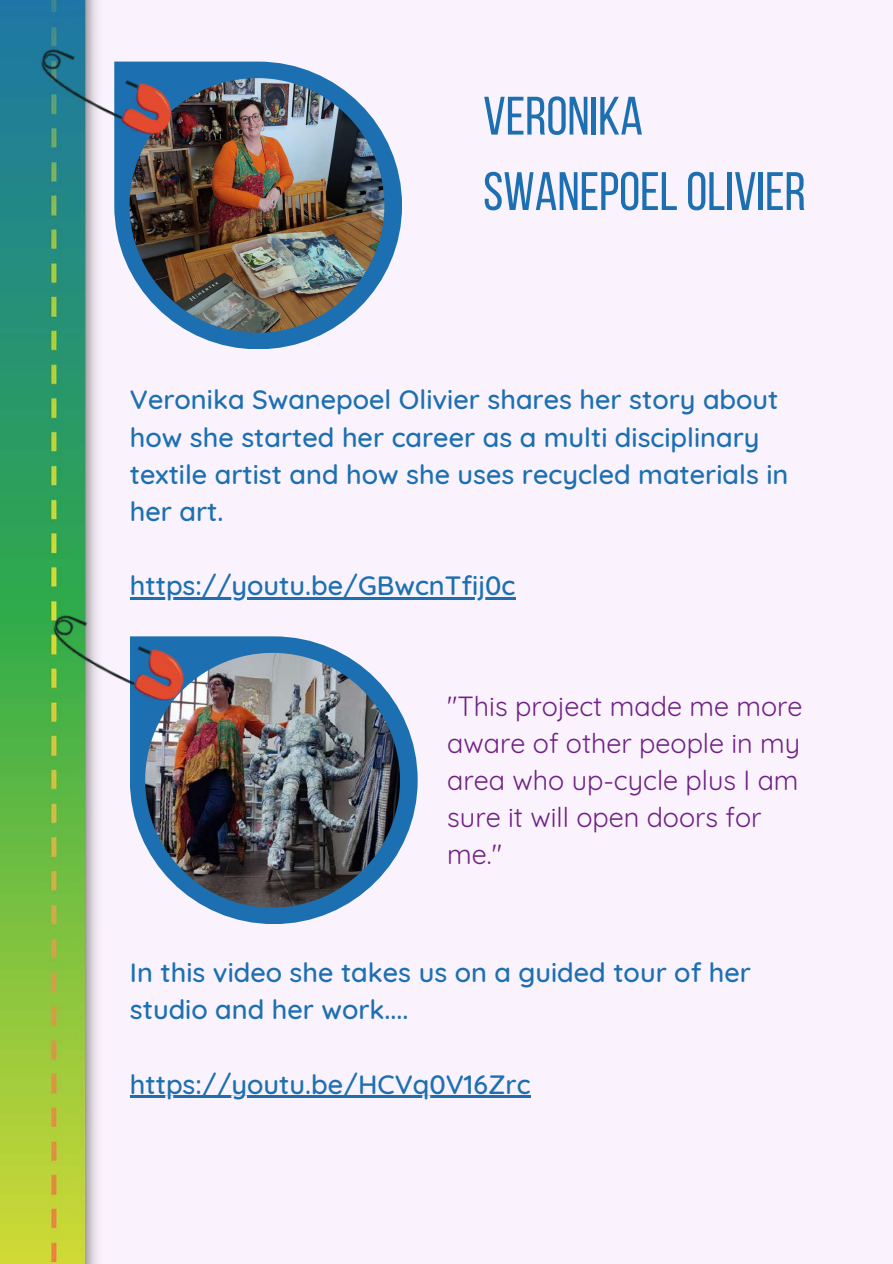
<style>
.page{position:relative;width:893px;height:1264px;background:#fff}
.page>*{position:absolute;margin:0;border:0;box-sizing:border-box;transform-origin:0 0}
.t1{font:54px/75.3px "Bebas Neue";color:#1c70b1}
.t2{font:500 27px/37.2px "Quicksand";color:#1c70b1}
.t3{font:27px/37.2px "Quicksand";color:#6f2184}
</style>
<div class="page">
<div style="left:0;top:0;width:892px;height:1263px;background:#faf2fc"></div>
<img style="left:0;top:0;width:97px;height:1263px">
<svg style="left:114px;top:62px;width:288px;height:287px"></svg>
<img style="left:130px;top:78px;width:254px;height:255px">
<img style="left:9px;top:26px;width:186px;height:122px">
<svg style="left:130px;top:636px;width:287px;height:288px"></svg>
<img style="left:145px;top:653px;width:255px;height:254px">
<img style="left:21px;top:591px;width:186px;height:123px">
<hr style="left:130px;top:597px;width:385px;height:2px;background:#1c70b1">
<hr style="left:130px;top:1095px;width:400px;height:2px;background:#1c70b1">
<h1 class="t1" style="left:483px;top:83px;width:324px">VERONIKA<br>SWANEPOEL OLIVIER</h1>
<p class="t2" style="left:130px;top:381px;width:660px">Veronika Swanepoel Olivier shares her story about how she started her career as a multi disciplinary textile artist and how she uses recycled materials in her art.</p>
<p class="t2" style="left:130px;top:566px;width:387px">https://youtu.be/GBwcnTfij0c</p>
<p class="t3" style="left:447px;top:686px;width:357px">"This project made me more aware of other people in my area who up-cycle plus I am sure it will open doors for me."</p>
<p class="t2" style="left:130px;top:953px;width:622px">In this video she takes us on a guided tour of her studio and her work....</p>
<p class="t2" style="left:130px;top:1064px;width:402px">https://youtu.be/HCVq0V16Zrc</p>
</div>
